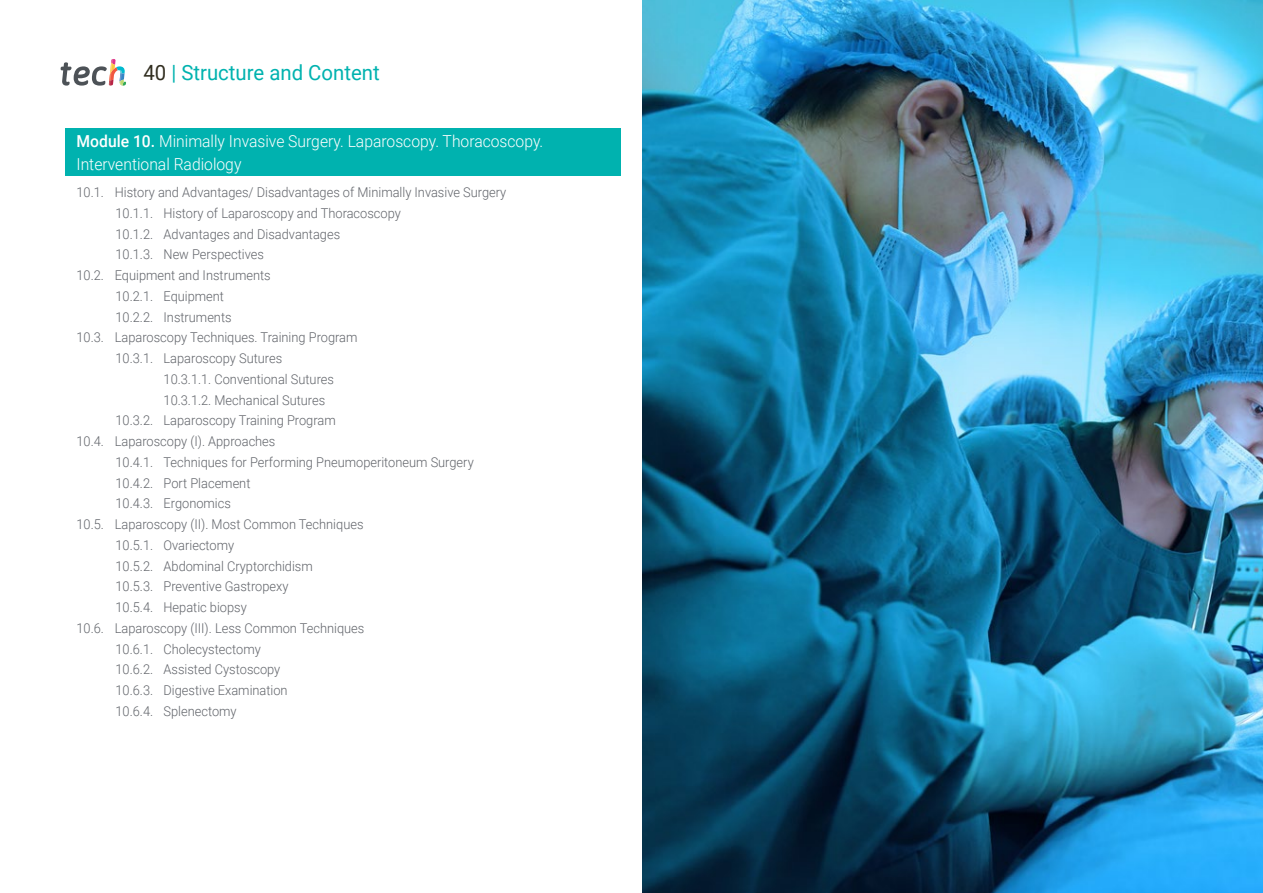
<style>
.page{position:relative;width:1263px;height:893px;background:#fff}
.page>*{position:absolute;margin:0;border:0;box-sizing:border-box;transform-origin:0 0}
.t1{font:21px "Roboto";color:#00b2af}
.t2{font:300 16.5px/22.5px "Roboto";color:#fff;scale:.95 1}
.t3{font:300 13.5px "Roboto";color:#61646a;scale:.95 1}
.s1{color:#312e20}
.s2{font-weight:500}
</style>
<div class="page">
<div style="left:65px;top:129px;width:556px;height:47px;background:#00b2af"></div>
<svg style="left:61px;top:59px;width:65px;height:27px"></svg>
<img style="left:642px;top:0;width:621px;height:893px">
<h1 class="t1" style="left:144px;top:57px;width:238px"><span class="s1">40</span> | Structure and Content</h1>
<p class="t2" style="left:77px;top:130px;width:493px"><span class="s2">Module 10.</span> Minimally Invasive Surgery. Laparoscopy. Thoracoscopy.<br>Interventional Radiology</p>
<p class="t3" style="left:77px;top:183px;width:454px">10.1. History and Advantages/ Disadvantages of Minimally Invasive Surgery</p>
<p class="t3" style="left:116px;top:203px;width:302px">10.1.1. History of Laparoscopy and Thoracoscopy</p>
<p class="t3" style="left:116px;top:224px;width:238px">10.1.2. Advantages and Disadvantages</p>
<p class="t3" style="left:116px;top:245px;width:158px">10.1.3. New Perspectives</p>
<p class="t3" style="left:77px;top:266px;width:206px">10.2. Equipment and Instruments</p>
<p class="t3" style="left:116px;top:286px;width:116px">10.2.1. Equipment</p>
<p class="t3" style="left:116px;top:307px;width:124px">10.2.2. Instruments</p>
<p class="t3" style="left:77px;top:328px;width:297px">10.3. Laparoscopy Techniques. Training Program</p>
<p class="t3" style="left:116px;top:349px;width:177px">10.3.1. Laparoscopy Sutures</p>
<p class="t3" style="left:164px;top:369px;width:181px">10.3.1.1. Conventional Sutures</p>
<p class="t3" style="left:164px;top:390px;width:172px">10.3.1.2. Mechanical Sutures</p>
<p class="t3" style="left:116px;top:411px;width:233px">10.3.2. Laparoscopy Training Program</p>
<p class="t3" style="left:77px;top:432px;width:211px">10.4. Laparoscopy (I). Approaches</p>
<p class="t3" style="left:116px;top:452px;width:379px">10.4.1. Techniques for Performing Pneumoperitoneum Surgery</p>
<p class="t3" style="left:116px;top:473px;width:143px">10.4.2. Port Placement</p>
<p class="t3" style="left:116px;top:494px;width:123px">10.4.3. Ergonomics</p>
<p class="t3" style="left:77px;top:515px;width:304px">10.5. Laparoscopy (II). Most Common Techniques</p>
<p class="t3" style="left:116px;top:535px;width:126px">10.5.1. Ovariectomy</p>
<p class="t3" style="left:116px;top:556px;width:209px">10.5.2. Abdominal Cryptorchidism</p>
<p class="t3" style="left:116px;top:577px;width:184px">10.5.3. Preventive Gastropexy</p>
<p class="t3" style="left:116px;top:598px;width:140px">10.5.4. Hepatic biopsy</p>
<p class="t3" style="left:77px;top:618px;width:304px">10.6. Laparoscopy (III). Less Common Techniques</p>
<p class="t3" style="left:116px;top:639px;width:154px">10.6.1. Cholecystectomy</p>
<p class="t3" style="left:116px;top:660px;width:175px">10.6.2. Assisted Cystoscopy</p>
<p class="t3" style="left:116px;top:681px;width:183px">10.6.3. Digestive Examination</p>
<p class="t3" style="left:116px;top:701px;width:129px">10.6.4. Splenectomy</p>
</div>
